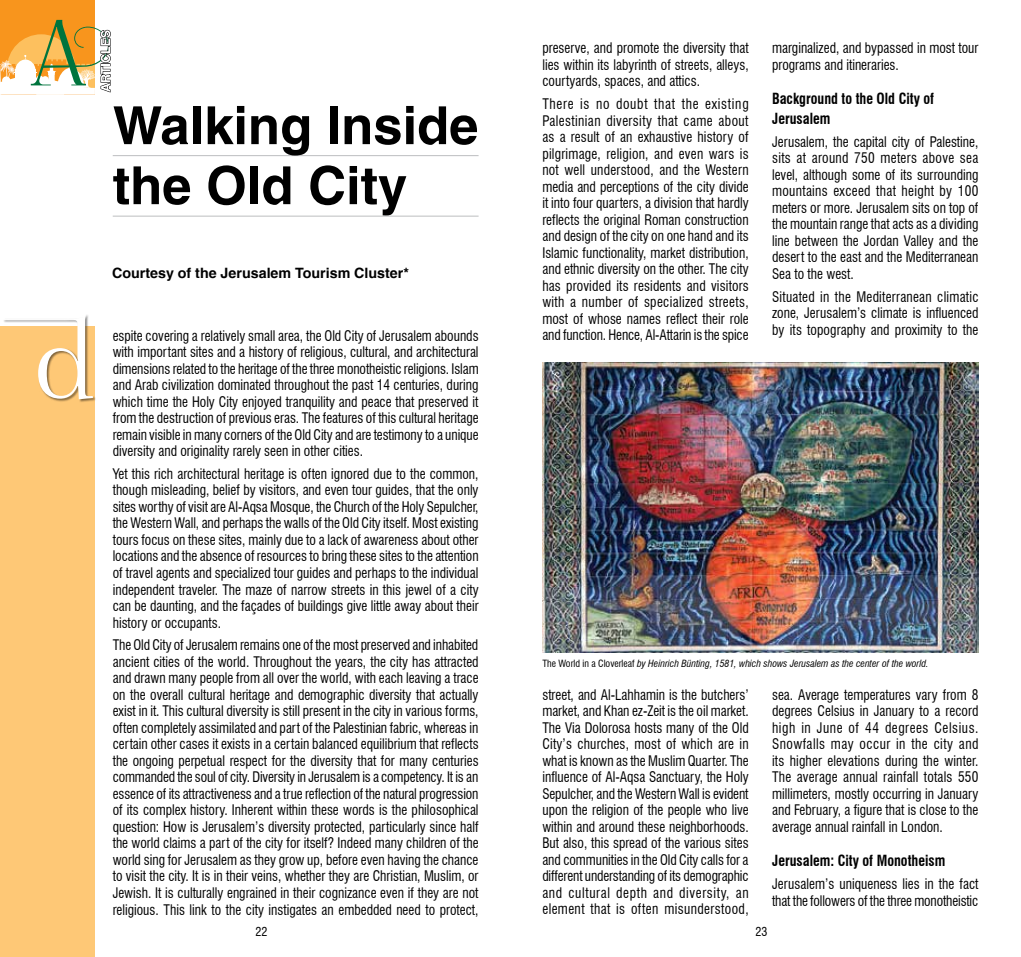
<style>
.page{position:relative;width:1021px;height:957px;background:#fff}
.page>*{position:absolute;margin:0;border:0;box-sizing:border-box;transform-origin:0 0}
.t1{font:108px "Foglihten No 04";color:#fff}
.t2{font:700 52.5px/60px "Switzerland";color:#000}
.t3{font:700 condensed 15px/19.5px "Swiss 721 BT";color:#000;scale:.94 1}
.t4{font:condensed 14.25px/16.5px "Swiss 721 BT";color:#000;text-align:justify;scale:.94 1}
.t5{font:700 14.25px "Switzerland";color:#000}
.t6{font:condensed 12px "Swiss 721 BT";color:#000}
.t7{font:italic condensed 9.75px "Swiss 721 BT";color:#000}
.s1{font-style:normal}
</style>
<div class="page">
<hr style="left:113px;top:155px;width:365px;height:1px;background:#bcbec0">
<hr style="left:113px;top:216px;width:365px;height:1px;background:#bcbec0">
<div style="left:0;top:326px;width:95px;height:631px;background:#fec876"></div>
<div style="left:0;top:0;width:95px;height:95px;background:#f8951d"></div>
<svg style="left:0;top:20px;width:111px;height:75px"></svg>
<img style="left:542px;top:363px;width:436px;height:290px">
<div style="left:3px;top:314px;width:93px;height:88px;background:#000;opacity:.5"></div>
<h1 class="t1" style="left:34px;top:295px;width:62px">d</h1>
<h2 class="t2" style="left:113px;top:95px;width:367px">Walking Inside the Old City</h2>
<p class="t5" style="left:112px;top:265px;width:298px">Courtesy of the Jerusalem Tourism Cluster*</p>
<p class="t4" style="left:113px;top:327px;width:391px">espite covering a relatively small area, the Old City of Jerusalem abounds with important sites and a history of religious, cultural, and architectural dimensions related to the heritage of the three monotheistic religions. Islam and Arab civilization dominated throughout the past 14 centuries, during which time the Holy City enjoyed tranquility and peace that preserved it from the destruction of previous eras. The features of this cultural heritage remain visible in many corners of the Old City and are testimony to a unique diversity and originality rarely seen in other cities.</p>
<p class="t4" style="left:113px;top:465px;width:391px">Yet this rich architectural heritage is often ignored due to the common, though misleading, belief by visitors, and even tour guides, that the only sites worthy of visit are Al-Aqsa Mosque, the Church of the Holy Sepulcher, the Western Wall, and perhaps the walls of the Old City itself. Most existing tours focus on these sites, mainly due to a lack of awareness about other locations and the absence of resources to bring these sites to the attention of travel agents and specialized tour guides and perhaps to the individual independent traveler. The maze of narrow streets in this jewel of a city can be daunting, and the façades of buildings give little away about their history or occupants.</p>
<p class="t4" style="left:113px;top:637px;width:391px">The Old City of Jerusalem remains one of the most preserved and inhabited ancient cities of the world. Throughout the years, the city has attracted and drawn many people from all over the world, with each leaving a trace on the overall cultural heritage and demographic diversity that actually exist in it. This cultural diversity is still present in the city in various forms, often completely assimilated and part of the Palestinian fabric, whereas in certain other cases it exists in a certain balanced equilibrium that reflects the ongoing perpetual respect for the diversity that for many centuries commanded the soul of city. Diversity in Jerusalem is a competency. It is an essence of its attractiveness and a true reflection of the natural progression of its complex history. Inherent within these words is the philosophical question: How is Jerusalem’s diversity protected, particularly since half the world claims a part of the city for itself? Indeed many children of the world sing for Jerusalem as they grow up, before even having the chance to visit the city. It is in their veins, whether they are Christian, Muslim, or Jewish. It is culturally engrained in their cognizance even if they are not religious. This link to the city instigates an embedded need to protect,</p>
<p class="t4" style="left:542px;top:40px;width:221px">preserve, and promote the diversity that lies within its labyrinth of streets, alleys, courtyards, spaces, and attics.</p>
<p class="t4" style="left:542px;top:96px;width:221px">There is no doubt that the existing Palestinian diversity that came about as a result of an exhaustive history of pilgrimage, religion, and even wars is not well understood, and the Western media and perceptions of the city divide it into four quarters, a division that hardly reflects the original Roman construction and design of the city on one hand and its Islamic functionality, market distribution, and ethnic diversity on the other. The city has provided its residents and visitors with a number of specialized streets, most of whose names reflect their role and function. Hence, Al-Attarin is the spice</p>
<p class="t4" style="left:772px;top:40px;width:221px">marginalized, and bypassed in most tour programs and itineraries.</p>
<p class="t3" style="left:772px;top:89px;width:174px">Background to the Old City of<br>Jerusalem</p>
<p class="t4" style="left:772px;top:133px;width:221px">Jerusalem, the capital city of Palestine, sits at around 750 meters above sea level, although some of its surrounding mountains exceed that height by 100 meters or more. Jerusalem sits on top of the mountain range that acts as a dividing line between the Jordan Valley and the desert to the east and the Mediterranean Sea to the west.</p>
<p class="t4" style="left:772px;top:288px;width:221px">Situated in the Mediterranean climatic zone, Jerusalem’s climate is influenced by its topography and proximity to the</p>
<p class="t7" style="left:542px;top:657px;width:388px"><span class="s1">The World in a Cloverleaf</span> by Heinrich Bünting, 1581, which shows Jerusalem as the center of the world.</p>
<p class="t4" style="left:542px;top:686px;width:221px">street, and Al-Lahhamin is the butchers’ market, and Khan ez-Zeit is the oil market.<br>The Via Dolorosa hosts many of the Old City’s churches, most of which are in what is known as the Muslim Quarter. The influence of Al-Aqsa Sanctuary, the Holy Sepulcher, and the Western Wall is evident upon the religion of the people who live within and around these neighborhoods.<br>But also, this spread of the various sites and communities in the Old City calls for a different understanding of its demographic and cultural depth and diversity, an element that is often misunderstood,</p>
<p class="t4" style="left:772px;top:686px;width:221px">sea. Average temperatures vary from 8 degrees Celsius in January to a record high in June of 44 degrees Celsius.<br>Snowfalls may occur in the city and its higher elevations during the winter.<br>The average annual rainfall totals 550 millimeters, mostly occurring in January and February, a figure that is close to the average annual rainfall in London.</p>
<p class="t3" style="left:772px;top:851px;width:186px">Jerusalem: City of Monotheism</p>
<p class="t4" style="left:772px;top:876px;width:221px">Jerusalem’s uniqueness lies in the fact that the followers of the three monotheistic</p>
<p class="t6" style="left:256px;top:925px;width:13px">22</p>
<p class="t6" style="left:755px;top:925px;width:13px">23</p>
</div>
